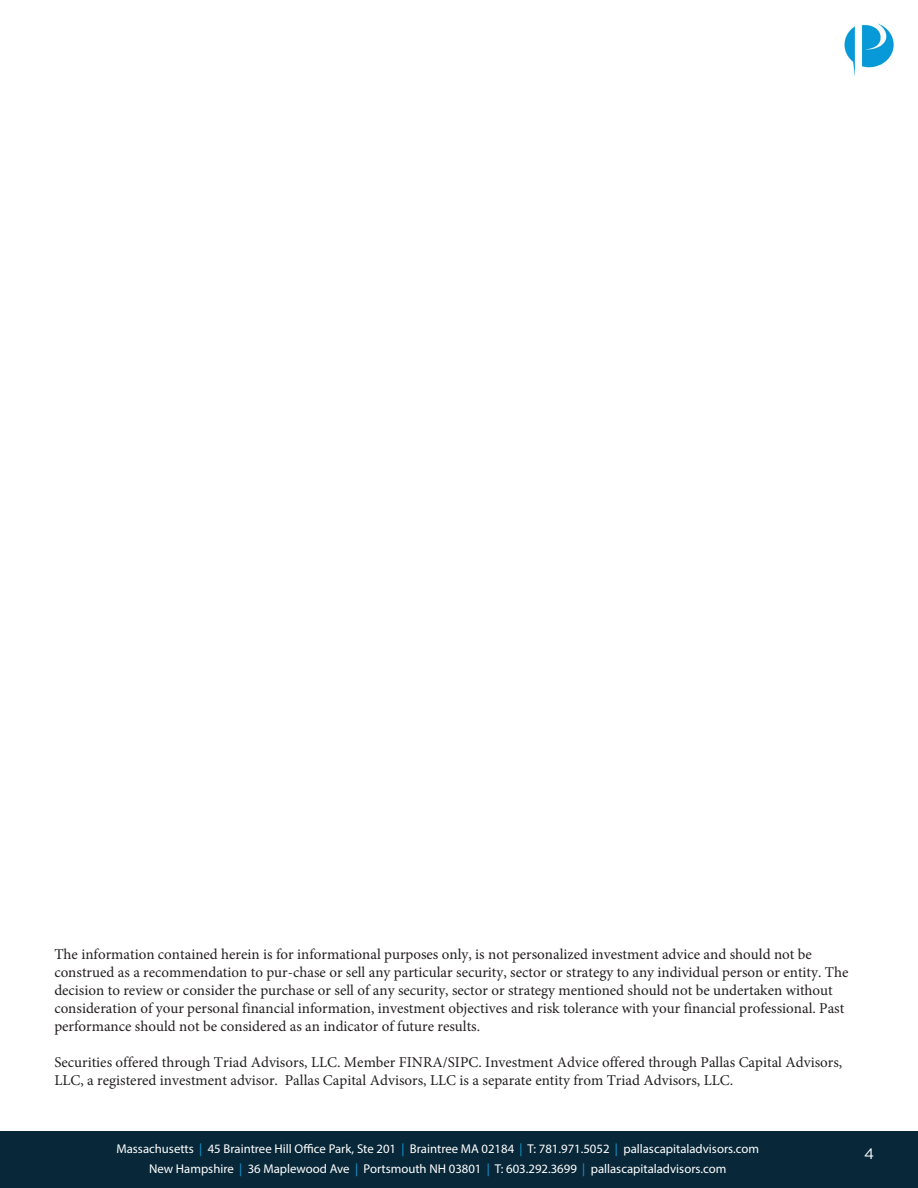
<style>
.page{position:relative;width:918px;height:1188px;background:#fff}
.page>*{position:absolute;margin:0;border:0;box-sizing:border-box;transform-origin:0 0}
.t1{font:15px/18px "Minion Pro";color:#231f20}
.t2{font:15px "Gotham";color:#fff}
.t3{font:12.75px "Myriad Pro";color:#fff}
.s1{color:#179ad7}
</style>
<div class="page">
<div style="left:0;top:1132px;width:918px;height:56px;background:#082839"></div>
<img style="left:844px;top:23px;width:50px;height:54px">
<p class="t1" style="left:54px;top:946px;width:796px">The information contained herein is for informational purposes only, is not personalized investment advice and should not be construed as a recommendation to pur-chase or sell any particular security, sector or strategy to any individual person or entity. The decision to review or consider the purchase or sell of any security, sector or strategy mentioned should not be undertaken without consideration of your personal financial information, investment objectives and risk tolerance with your financial professional. Past performance should not be considered as an indicator of future results.</p>
<p class="t1" style="left:54px;top:1054px;width:790px">Securities offered through Triad Advisors, LLC. Member FINRA/SIPC. Investment Advice offered through Pallas Capital Advisors,<br>LLC, a registered investment advisor. Pallas Capital Advisors, LLC is a separate entity from Triad Advisors, LLC.</p>
<p class="t3" style="left:116px;top:1140px;width:644px">Massachusetts <span class="s1">|</span> 45 Braintree Hill Office Park, Ste 201 <span class="s1">|</span> Braintree MA 02184 <span class="s1">|</span> T: 781.971.5052 <span class="s1">|</span> pallascapitaladvisors.com</p>
<p class="t3" style="left:149px;top:1161px;width:579px">New Hampshire <span class="s1">|</span> 36 Maplewood Ave <span class="s1">|</span> Portsmouth NH 03801 <span class="s1">|</span> T: 603.292.3699 <span class="s1">|</span> pallascapitaladvisors.com</p>
<p class="t2" style="left:864px;top:1145px;width:12px">4</p>
</div>
